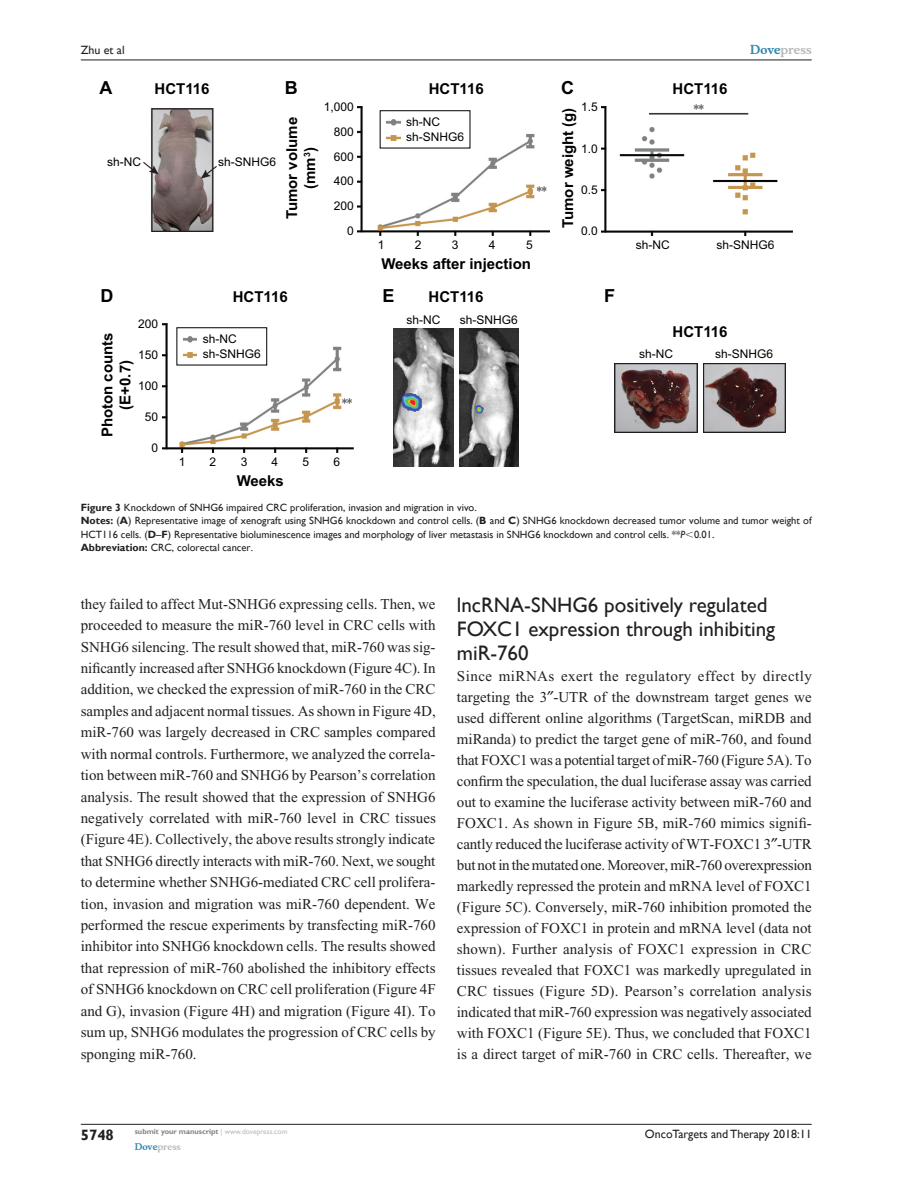
<style>
.page{position:relative;width:918px;height:1188px;background:#fff}
.page>*{position:absolute;margin:0;border:0;box-sizing:border-box;transform-origin:0 0}
.H2-3li{font:21px/24px "Gill Sans";color:#231f20}
.t1{font:700 18px "Arial";color:#000}
.TxF{font:15px/21.5px "Times New Roman";color:#231f20;text-align:justify}
.t2{font:700 15px/18px "Arial";color:#000;text-align:center}
.t3{font:700 15px "Gill Sans";color:#231f20}
.t4{font:12px/24.8px "Arial";color:#000}
.t5{font:12px "Gill Sans";color:#231f20}
.t6{font:700 12px "Musee";color:#b8b9bc}
.t7{font:12px "Gill Sans";color:#000}
.FigSNRI{font:10.5px "Gill Sans";color:#231f20}
.FigC{font:10.5px "Gill Sans";color:#231f20}
.FigSNRI-2{font:700 10.5px "Gill Sans";color:#231f20}
.t8{font:700 9px "Musee";color:#b8b9bc}
.t9{font:700 7.5px "Gill Sans";color:#808285}
.s1{color:#3485ae}
.s2{font-weight:700}
.s3{font-style:italic}
.s4{font-family:"Mathematical Pi One"}
.s5{font-weight:400}
.s6{font-weight:400;color:#b8b9bc}
</style>
<div class="page">
<hr style="left:81px;top:1124px;width:731px;height:1px;background:#231f20">
<hr style="left:81px;top:60px;width:731px;height:1px;background:#231f20">
<img style="left:143px;top:108px;width:74px;height:124px">
<img style="left:394px;top:328px;width:59px;height:139px">
<img style="left:459px;top:328px;width:60px;height:139px">
<img style="left:162px;top:323px;width:191px;height:130px">
<div style="left:177px;top:327px;width:90px;height:38px;background:#fff"></div>
<img style="left:183px;top:337px;width:14px;height:5px">
<img style="left:183px;top:353px;width:14px;height:5px">
<img style="left:358px;top:106px;width:191px;height:130px">
<div style="left:380px;top:110px;width:90px;height:38px;background:#fff;border:1px solid #000"></div>
<svg style="left:387px;top:120px;width:13px;height:5px"></svg>
<svg style="left:387px;top:135px;width:13px;height:6px"></svg>
<img style="left:615px;top:364px;width:82px;height:69px">
<img style="left:703px;top:364px;width:82px;height:69px">
<img style="left:602px;top:106px;width:191px;height:130px">
<p class="t5" style="left:81px;top:43px;width:45px">Zhu et al</p>
<p class="t6" style="left:750px;top:43px;width:63px"><span class="s1">Dove</span>press</p>
<p class="t1" style="left:100px;top:75px;width:14px">A</p>
<p class="t1" style="left:285px;top:75px;width:14px">B</p>
<p class="t1" style="left:561px;top:75px;width:14px">C</p>
<p class="t2" style="left:155px;top:80px;width:57px">HCT116</p>
<p class="t2" style="left:429px;top:80px;width:57px">HCT116</p>
<p class="t2" style="left:673px;top:80px;width:57px">HCT116</p>
<p class="t4" style="left:107px;top:150px;width:35px">sh-NC</p>
<p class="t4" style="left:218px;top:150px;width:60px">sh-SNHG6</p>
<p class="t4" style="left:324px;top:95px;width:32px">1,000</p>
<p class="t2" style="left:283px;top:219px;width:104px;rotate:-90deg">Tumor volume (mm<sup>3</sup>)</p>
<p class="t4" style="left:334px;top:120px;width:22px;text-align:right">800<br>600<br>400<br>200<br>0</p>
<p class="t4" style="left:406px;top:114px;width:60px;line-height:15.8px">sh-NC sh-SNHG6</p>
<p class="t7" style="left:537px;top:184px;width:12px">**</p>
<p class="t4" style="left:378px;top:232px;width:8px">1</p>
<p class="t4" style="left:415px;top:232px;width:8px">2</p>
<p class="t4" style="left:452px;top:232px;width:8px">3</p>
<p class="t4" style="left:489px;top:232px;width:8px">4</p>
<p class="t2" style="left:381px;top:255px;width:151px">Weeks after injection</p>
<p class="t4" style="left:526px;top:232px;width:8px">5</p>
<p class="t4" style="left:581px;top:95px;width:18px">1.5</p>
<p class="t7" style="left:694px;top:102px;width:12px">**</p>
<p class="t4" style="left:581px;top:136px;width:18px">1.0</p>
<p class="t4" style="left:581px;top:177px;width:18px">0.5</p>
<p class="t4" style="left:581px;top:218px;width:18px">0.0</p>
<p class="t4" style="left:636px;top:232px;width:35px">sh-NC</p>
<p class="t2" style="left:559px;top:228px;width:122px;rotate:-90deg">Tumor weight (g)</p>
<p class="t4" style="left:716px;top:232px;width:60px">sh-SNHG6</p>
<p class="t1" style="left:100px;top:284px;width:14px">D</p>
<p class="t1" style="left:383px;top:284px;width:14px">E</p>
<p class="t1" style="left:604px;top:284px;width:12px">F</p>
<p class="t2" style="left:233px;top:288px;width:57px">HCT116</p>
<p class="t2" style="left:429px;top:288px;width:57px">HCT116</p>
<p class="t4" style="left:406px;top:307px;width:35px">sh-NC</p>
<p class="t4" style="left:460px;top:307px;width:60px">sh-SNHG6</p>
<p class="t4" style="left:138px;top:312px;width:22px">200</p>
<p class="t2" style="left:99px;top:437px;width:106px;rotate:-90deg">Photon counts (E+0.7)</p>
<p class="t4" style="left:138px;top:343px;width:22px">150</p>
<p class="t4" style="left:138px;top:374px;width:22px">100</p>
<p class="t4" style="left:145px;top:405px;width:15px">50</p>
<p class="t4" style="left:152px;top:435px;width:8px">0</p>
<p class="t4" style="left:203px;top:331px;width:60px;line-height:15.8px">sh-NC sh-SNHG6</p>
<p class="t7" style="left:342px;top:396px;width:12px">**</p>
<p class="t4" style="left:179px;top:449px;width:8px">1</p>
<p class="t4" style="left:210px;top:449px;width:8px">2</p>
<p class="t4" style="left:241px;top:449px;width:8px">3</p>
<p class="t4" style="left:271px;top:449px;width:8px">4</p>
<p class="t2" style="left:237px;top:472px;width:49px">Weeks</p>
<p class="t4" style="left:302px;top:449px;width:8px">5</p>
<p class="t4" style="left:333px;top:449px;width:8px">6</p>
<p class="t2" style="left:673px;top:323px;width:57px">HCT116</p>
<p class="t4" style="left:639px;top:341px;width:35px">sh-NC</p>
<p class="t4" style="left:715px;top:341px;width:60px">sh-SNHG6</p>
<p class="FigC" style="left:81px;top:501px;width:117px"><span class="s2">Figure 3</span> Knockdown of SNHG</p>
<p class="FigC" style="left:218px;top:501px;width:56px">6 impaired CRC</p>
<p class="FigC" style="left:290px;top:501px;width:188px">proliferation, invasion and migration in vivo.</p>
<p class="FigSNRI" style="left:81px;top:515px;width:237px"><span class="s2">Notes:</span> (<span class="s2">A</span>) Representative image of xenograft using SNHG</p>
<p class="FigSNRI" style="left:338px;top:515px;width:194px">6 knockdown and control cells. (<span class="s2">B</span> and <span class="s2">C</span>) SNHG</p>
<p class="FigSNRI" style="left:551px;top:515px;width:262px">6 knockdown decreased tumor volume and tumor weight of</p>
<p class="FigSNRI" style="left:81px;top:528px;width:434px">HCT116 cells. (<span class="s2">D</span>–<span class="s2">F</span>) Representative bioluminescence images and morphology of liver metastasis in SNHG</p>
<p class="FigSNRI" style="left:535px;top:528px;width:181px">6 knockdown and control cells. **<span class="s3">P</span><span class="s4">,</span> 0.01.</p>
<p class="FigSNRI-2" style="left:81px;top:542px;width:78px">Abbreviation: <span class="s5">CRC</span></p>
<p class="FigSNRI" style="left:172px;top:542px;width:83px">, colorectal cancer.</p>
<p class="TxF" style="left:81px;top:593px;width:357px">they failed to affect Mut-SNHG6 expressing cells. Then, we proceeded to measure the miR-760 level in CRC cells with SNHG6 silencing. The result showed that, miR-760 was sig&shy;nificantly increased after SNHG6 knockdown (Figure 4C). In addition, we checked the expression of miR-760 in the CRC samples and adjacent normal tissues. As shown in Figure 4D, miR-760 was largely decreased in CRC samples compared with normal controls. Furthermore, we analyzed the correla&shy;tion between miR-760 and SNHG6 by Pearson’s correlation analysis. The result showed that the expression of SNHG6 negatively correlated with miR-760 level in CRC tissues (Figure 4E). Collectively, the above results strongly indicate that SNHG6 directly interacts with miR-760. Next, we sought to determine whether SNHG6-mediated CRC cell prolifera&shy;tion, invasion and migration was miR-760 dependent. We performed the rescue experiments by transfecting miR-760 inhibitor into SNHG6 knockdown cells. The results showed that repression of miR-760 abolished the inhibitory effects of SNHG6 knockdown on CRC cell proliferation (Figure 4F and G), invasion (Figure 4H) and migration (Figure 4I). To sum up, SNHG6 modulates the progression of CRC cells by sponging miR-760.</p>
<p class="H2-3li" style="left:457px;top:593px;width:40px">lncRNA</p>
<p class="H2-3li" style="left:524px;top:593px;width:22px">-SNHG</p>
<p class="H2-3li" style="left:457px;top:593px;width:320px;text-indent:131px">6 positively regulated<br>FOXC1 expression through inhibiting miR-760</p>
<p class="TxF" style="left:457px;top:665px;width:357px;line-height:21px">Since miRNAs exert the regulatory effect by directly targeting the 3 -UTR of the downstream target genes we used different online algorithms (TargetScan, miRDB and miRanda) to predict the target gene of miR-760, and found that FOXC1 was a potential target of miR-760 (Figure 5A). To confirm the speculation, the dual luciferase assay was carried out to examine the luciferase activity between miR-760 and FOXC1. As shown in Figure 5B, miR-760 mimics signifi&shy;cantly reduced the luciferase activity of WT-FOXC1 3 -UTR but not in the mutated one. Moreover, miR-760 overexpression markedly repressed the protein and mRNA level of FOXC1 (Figure 5C). Conversely, miR-760 inhibition promoted the expression of FOXC1 in protein and mRNA level (data not shown). Further analysis of FOXC1 expression in CRC tissues revealed that FOXC1 was markedly upregulated in CRC tissues (Figure 5D). Pearson’s correlation analysis indicated that miR-760 expression was negatively associated with FOXC1 (Figure 5E). Thus, we concluded that FOXC1 is a direct target of miR-760 in CRC cells. Thereafter, we</p>
<p class="t3" style="left:81px;top:1126px;width:35px">5748</p>
<p class="t9" style="left:135px;top:1127px;width:154px">submit your manuscript <span class="s6">| www.dovepress.com</span></p>
<p class="t8" style="left:135px;top:1141px;width:48px"><span class="s1">Dove</span>press</p>
<p class="t5" style="left:645px;top:1127px;width:168px">OncoTargets and Therapy 2018:11</p>
</div>
